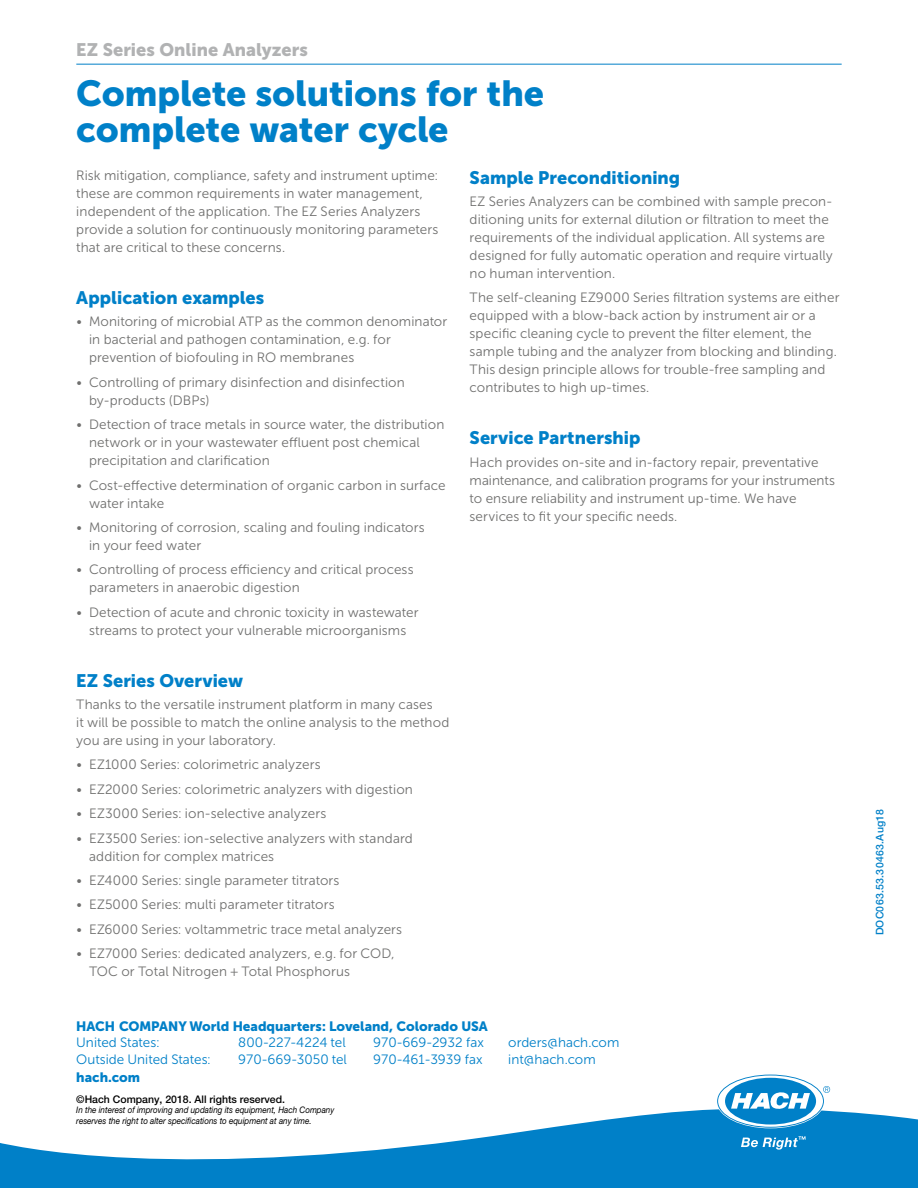
<style>
.page{position:relative;width:918px;height:1188px;background:#fff}
.page>*{position:absolute;margin:0;border:0;box-sizing:border-box;transform-origin:0 0}
.t1{font:36px/36px "Museo Sans Cyrl 900";letter-spacing:-.005em;color:#0080c8}
.t2{font:18px "Museo Sans Cyrl 900";color:#0080c8}
.t3{font:18px "Museo Sans Cyrl 900";letter-spacing:.005em;color:#b1b2b3}
.t4{font:13.5px/18px "Museo Sans Cyrl 300";letter-spacing:.01em;color:#6f6f6e}
.t5{font:13.5px "Museo Sans Cyrl 300";color:#0080c8}
.t6{font:13.5px "Museo Sans Cyrl 900";color:#0080c8}
.t7{font:500 10.5px "Helvetica Neue LTW1 G";color:#000}
.t8{font:500 10.5px "Helvetica Neue LTW1 G";letter-spacing:.025em;color:#0080c8}
.t9{font:italic 9px/10.5px "Helvetica Neue LTW1 G";color:#000;scale:.9 1}
</style>
<div class="page">
<svg style="left:0;top:1109px;width:918px;height:79px;fill:#0080c8"></svg>
<svg style="left:718px;top:1076px;width:112px;height:51px"></svg>
<svg style="left:741px;top:1136px;width:65px;height:14px"></svg>
<hr style="left:76px;top:64px;width:766px;height:1px;background:#0080c8">
<h2 class="t3" style="left:76px;top:39px;width:233px">EZ Series Online Analyzers</h2>
<h1 class="t1" style="left:76px;top:75px;width:470px">Complete solutions for the complete water cycle</h1>
<h2 class="t2" style="left:470px;top:167px;width:212px">Sample Preconditioning</h2>
<p class="t4" style="left:470px;top:193px;width:365px">EZ Series Analyzers can be combined with sample precon&shy;ditioning units for external dilution or filtration to meet the requirements of the individual application. All systems are designed for fully automatic operation and require virtually no human intervention.</p>
<p class="t4" style="left:470px;top:289px;width:371px">The self-cleaning EZ9000 Series filtration systems are either equipped with a blow-back action by instrument air or a specific cleaning cycle to prevent the filter element, the sample tubing and the analyzer from blocking and blinding.<br>This design principle allows for trouble-free sampling and contributes to high up-times.</p>
<h2 class="t2" style="left:470px;top:428px;width:172px">Service Partnership</h2>
<p class="t4" style="left:470px;top:453px;width:367px">Hach provides on-site and in-factory repair, preventative maintenance, and calibration programs for your instruments to ensure reliability and instrument up-time. We have services to fit your specific needs.</p>
<p class="t4" style="left:76px;top:167px;width:364px">Risk mitigation, compliance, safety and instrument uptime: these are common requirements in water management, independent of the application. The EZ Series Analyzers provide a solution for continuously monitoring parameters that are critical to these concerns.</p>
<h2 class="t2" style="left:76px;top:287px;width:190px">Application examples</h2>
<p class="t4" style="left:89px;top:313px;width:360px;text-indent:-13px">• Monitoring of microbial ATP as the common denominator in bacterial and pathogen contamination, e.g. for prevention of biofouling in RO membranes</p>
<p class="t4" style="left:89px;top:373px;width:317px;text-indent:-13px">• Controlling of primary disinfection and disinfection by-products (DBPs)</p>
<p class="t4" style="left:89px;top:416px;width:357px;text-indent:-13px">• Detection of trace metals in source water, the distribution network or in your wastewater effluent post chemical precipitation and clarification</p>
<p class="t4" style="left:89px;top:476px;width:358px;text-indent:-13px">• Cost-effective determination of organic carbon in surface water intake</p>
<p class="t4" style="left:89px;top:518px;width:337px;text-indent:-13px">• Monitoring of corrosion, scaling and fouling indicators in your feed water</p>
<p class="t4" style="left:89px;top:561px;width:326px;text-indent:-13px">• Controlling of process efficiency and critical process parameters in anaerobic digestion</p>
<p class="t4" style="left:76px;top:603px;width:344px;text-align:center">• Detection of acute and chronic toxicity in wastewater streams to protect your vulnerable microorganisms</p>
<h2 class="t2" style="left:76px;top:670px;width:168px">EZ Series Overview</h2>
<p class="t4" style="left:76px;top:696px;width:374px">Thanks to the versatile instrument platform in many cases<br>it will be possible to match the online analysis to the method you are using in your laboratory.</p>
<p class="t4" style="left:76px;top:756px;width:246px">• EZ1000 Series: colorimetric analyzers</p>
<p class="t4" style="left:76px;top:780px;width:338px">• EZ2000 Series: colorimetric analyzers with digestion</p>
<p class="t4" style="left:76px;top:805px;width:252px">• EZ3000 Series: ion-selective analyzers</p>
<p class="t4" style="left:89px;top:829px;width:325px;text-indent:-13px">• EZ3500 Series: ion-selective analyzers with standard addition for complex matrices</p>
<p class="t4" style="left:76px;top:871px;width:265px">• EZ4000 Series: single parameter titrators</p>
<p class="t4" style="left:76px;top:896px;width:260px">• EZ5000 Series: multi parameter titrators</p>
<p class="t4" style="left:76px;top:920px;width:327px">• EZ6000 Series: voltammetric trace metal analyzers</p>
<p class="t4" style="left:89px;top:945px;width:307px;text-indent:-13px">• EZ7000 Series: dedicated analyzers, e.g. for COD,<br>TOC or Total Nitrogen + Total Phosphorus</p>
<p class="t6" style="left:76px;top:1018px;width:413px">HACH COMPANY World Headquarters: Loveland, Colorado USA</p>
<p class="t5" style="left:76px;top:1035px;width:85px">United States:</p>
<p class="t5" style="left:238px;top:1035px;width:109px">800-227-4224 tel</p>
<p class="t5" style="left:373px;top:1035px;width:112px">970-669-2932 fax</p>
<p class="t5" style="left:508px;top:1035px;width:113px">orders@hach.com</p>
<p class="t5" style="left:76px;top:1052px;width:136px">Outside United States:</p>
<p class="t5" style="left:238px;top:1052px;width:110px">970-669-3050 tel</p>
<p class="t5" style="left:373px;top:1052px;width:111px">970-461-3939 fax</p>
<p class="t5" style="left:508px;top:1052px;width:89px">int@hach.com</p>
<p class="t6" style="left:76px;top:1069px;width:65px">hach.com</p>
<p class="t7" style="left:76px;top:1093px;width:210px">©Hach Company, 2018. All rights reserved.</p>
<p class="t9" style="left:76px;top:1105px;width:288px">In the interest of improving and updating its equipment, Hach Company reserves the right to alter specifications to equipment at any time.</p>
<p class="t8" style="left:873px;top:935px;width:127px;rotate:-90deg">DOC063.53.30463.Aug18</p>
</div>
